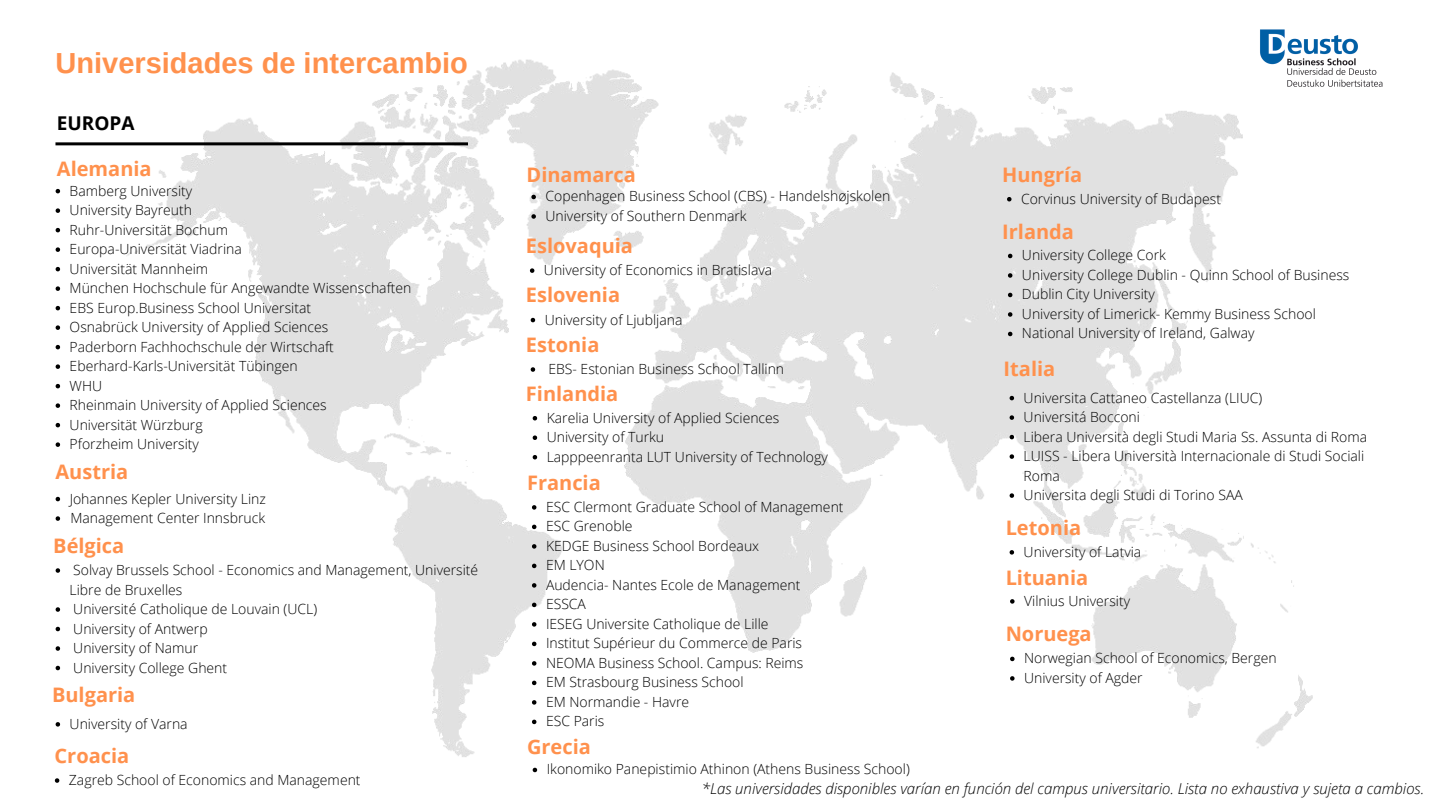
<style>
.page{position:relative;width:1440px;height:810px;background:#fff}
.page>*{position:absolute;margin:0;border:0;box-sizing:border-box;transform-origin:0 0}
.t1{font:700 29px "Arimo";color:#ff914d}
.t2{font:700 20px "Open Sans";color:#ff914d}
.t3{font:700 19px "Open Sans";color:#000}
.t4{font:italic 300 15px "Open Sans";color:#000}
.t5{font:300 14px/19.5px "Open Sans";color:#000}
</style>
<div class="page">
<img style="left:81px;top:59px;width:1232px;height:714px">
<hr style="left:55px;top:142px;width:413px;height:3px;background:#000">
<svg style="left:56px;top:189px;width:4px;height:4px"></svg>
<svg style="left:56px;top:208px;width:4px;height:5px"></svg>
<svg style="left:56px;top:228px;width:4px;height:4px"></svg>
<svg style="left:56px;top:247px;width:4px;height:5px"></svg>
<svg style="left:56px;top:267px;width:4px;height:4px"></svg>
<svg style="left:56px;top:286px;width:4px;height:5px"></svg>
<svg style="left:56px;top:306px;width:4px;height:4px"></svg>
<svg style="left:56px;top:325px;width:4px;height:5px"></svg>
<svg style="left:56px;top:345px;width:4px;height:4px"></svg>
<svg style="left:56px;top:364px;width:4px;height:5px"></svg>
<svg style="left:56px;top:384px;width:4px;height:4px"></svg>
<svg style="left:56px;top:403px;width:4px;height:5px"></svg>
<svg style="left:56px;top:423px;width:4px;height:4px"></svg>
<svg style="left:56px;top:442px;width:4px;height:5px"></svg>
<svg style="left:56px;top:497px;width:4px;height:4px"></svg>
<svg style="left:56px;top:516px;width:4px;height:5px"></svg>
<svg style="left:56px;top:568px;width:4px;height:5px"></svg>
<svg style="left:56px;top:607px;width:4px;height:5px"></svg>
<svg style="left:56px;top:627px;width:4px;height:4px"></svg>
<svg style="left:56px;top:646px;width:4px;height:5px"></svg>
<svg style="left:56px;top:666px;width:4px;height:4px"></svg>
<svg style="left:55px;top:778px;width:4px;height:5px"></svg>
<svg style="left:531px;top:195px;width:5px;height:4px"></svg>
<svg style="left:531px;top:214px;width:5px;height:5px"></svg>
<svg style="left:530px;top:268px;width:4px;height:5px"></svg>
<svg style="left:531px;top:318px;width:4px;height:4px"></svg>
<svg style="left:531px;top:367px;width:4px;height:5px"></svg>
<svg style="left:533px;top:416px;width:4px;height:4px"></svg>
<svg style="left:533px;top:435px;width:4px;height:5px"></svg>
<svg style="left:533px;top:455px;width:4px;height:4px"></svg>
<svg style="left:532px;top:505px;width:4px;height:5px"></svg>
<svg style="left:532px;top:525px;width:4px;height:4px"></svg>
<svg style="left:532px;top:544px;width:4px;height:5px"></svg>
<svg style="left:532px;top:564px;width:4px;height:4px"></svg>
<svg style="left:532px;top:583px;width:4px;height:5px"></svg>
<svg style="left:532px;top:603px;width:4px;height:4px"></svg>
<svg style="left:532px;top:622px;width:4px;height:5px"></svg>
<svg style="left:532px;top:642px;width:4px;height:4px"></svg>
<svg style="left:532px;top:661px;width:4px;height:5px"></svg>
<svg style="left:532px;top:681px;width:4px;height:4px"></svg>
<svg style="left:532px;top:700px;width:4px;height:5px"></svg>
<svg style="left:532px;top:720px;width:4px;height:4px"></svg>
<svg style="left:533px;top:768px;width:4px;height:4px"></svg>
<svg style="left:1007px;top:197px;width:5px;height:4px"></svg>
<svg style="left:1008px;top:254px;width:4px;height:4px"></svg>
<svg style="left:1008px;top:273px;width:4px;height:5px"></svg>
<svg style="left:1008px;top:293px;width:4px;height:4px"></svg>
<svg style="left:1008px;top:312px;width:4px;height:5px"></svg>
<svg style="left:1008px;top:332px;width:4px;height:4px"></svg>
<svg style="left:1010px;top:396px;width:4px;height:4px"></svg>
<svg style="left:1010px;top:415px;width:4px;height:5px"></svg>
<svg style="left:1010px;top:435px;width:4px;height:4px"></svg>
<svg style="left:1010px;top:454px;width:4px;height:5px"></svg>
<svg style="left:1010px;top:493px;width:4px;height:5px"></svg>
<svg style="left:1010px;top:550px;width:4px;height:5px"></svg>
<svg style="left:1010px;top:599px;width:5px;height:5px"></svg>
<svg style="left:1010px;top:657px;width:5px;height:4px"></svg>
<svg style="left:1010px;top:676px;width:5px;height:5px"></svg>
<img style="left:1256px;top:29px;width:127px;height:70px">
<svg style="left:56px;top:722px;width:4px;height:5px"></svg>
<h3 class="t1" style="left:56px;top:46px;width:414px">Universidades de intercambio</h3>
<p class="t3" style="left:57px;top:110px;width:79px">EUROPA</p>
<p class="t2" style="left:57px;top:154px;width:96px">Alemania</p>
<h3 class="t5" style="left:70px;top:180px;width:124px">Bamberg University</h3>
<p class="t5" style="left:70px;top:200px;width:124px">University Bayreuth</p>
<h3 class="t5" style="left:70px;top:219px;width:160px">Ruhr-Universität Bochum</h3>
<p class="t5" style="left:70px;top:239px;width:174px">Europa-Universität Viadrina</p>
<h3 class="t5" style="left:70px;top:258px;width:140px">Universität Mannheim</h3>
<p class="t5" style="left:70px;top:278px;width:343px">München Hochschule für Angewandte Wissenschaften</p>
<h3 class="t5" style="left:70px;top:297px;width:243px">EBS Europ.Business School Universitat</h3>
<p class="t5" style="left:70px;top:317px;width:260px">Osnabrück University of Applied Sciences</p>
<h3 class="t5" style="left:70px;top:336px;width:266px">Paderborn Fachhochschule der Wirtschaft</h3>
<p class="t5" style="left:70px;top:356px;width:229px">Eberhard-Karls-Universität Tübingen</p>
<p class="t5" style="left:70px;top:375px;width:34px">WHU</p>
<p class="t5" style="left:70px;top:395px;width:259px">Rheinmain University of Applied Sciences</p>
<p class="t5" style="left:70px;top:414px;width:135px">Universität Würzburg</p>
<p class="t5" style="left:70px;top:434px;width:131px">Pforzheim University</p>
<h3 class="t2" style="left:55px;top:458px;width:74px">Austria</h3>
<h3 class="t5" style="left:70px;top:488px;width:198px">Johannes Kepler University Linz</h3>
<p class="t5" style="left:70px;top:508px;width:196px">Management Center Innsbruck</p>
<p class="t2" style="left:53px;top:531px;width:73px">Bélgica</p>
<p class="t5" style="left:70px;top:560px;width:410px">Solvay Brussels School - Economics and Management, Université<br>Libre de Bruxelles</p>
<h3 class="t5" style="left:73px;top:599px;width:245px">Université Catholique de Louvain (UCL)</h3>
<p class="t5" style="left:73px;top:618px;width:136px">University of Antwerp</p>
<p class="t5" style="left:73px;top:638px;width:127px">University of Namur</p>
<p class="t5" style="left:73px;top:657px;width:155px">University College Ghent</p>
<p class="t2" style="left:52px;top:681px;width:85px">Bulgaria</p>
<p class="t5" style="left:70px;top:714px;width:120px">University of Varna</p>
<p class="t2" style="left:55px;top:742px;width:76px">Croacia</p>
<p class="t5" style="left:69px;top:770px;width:293px">Zagreb School of Economics and Management</p>
<p class="t2" style="left:527px;top:161px;width:111px">Dinamarca</p>
<p class="t5" style="left:545px;top:186px;width:346px">Copenhagen Business School (CBS) - Handelshøjskolen</p>
<p class="t5" style="left:545px;top:206px;width:203px">University of Southern Denmark</p>
<p class="t2" style="left:526px;top:232px;width:109px">Eslovaquia</p>
<p class="t5" style="left:544px;top:260px;width:230px">University of Economics in Bratislava</p>
<p class="t2" style="left:526px;top:281px;width:96px">Eslovenia</p>
<p class="t5" style="left:545px;top:309px;width:139px">University of Ljubljana</p>
<h3 class="t2" style="left:526px;top:331px;width:75px">Estonia</h3>
<p class="t5" style="left:548px;top:359px;width:237px">EBS- Estonian Business School Tallinn</p>
<h3 class="t2" style="left:526px;top:380px;width:94px">Finlandia</h3>
<p class="t5" style="left:547px;top:408px;width:234px">Karelia University of Applied Sciences</p>
<h3 class="t5" style="left:547px;top:427px;width:119px">University of Turku</h3>
<p class="t5" style="left:547px;top:447px;width:283px">Lapppeenranta LUT University of Technology</p>
<h3 class="t2" style="left:527px;top:468px;width:75px">Francia</h3>
<p class="t5" style="left:546px;top:497px;width:299px">ESC Clermont Graduate School of Management</p>
<h1 class="t5" style="left:546px;top:516px;width:88px">ESC Grenoble</h1>
<h2 class="t5" style="left:546px;top:536px;width:215px">KEDGE Business School Bordeaux</h2>
<h3 class="t5" style="left:546px;top:555px;width:60px">EM LYON</h3>
<p class="t5" style="left:546px;top:575px;width:256px">Audencia- Nantes Ecole de Management</p>
<p class="t5" style="left:546px;top:594px;width:42px">ESSCA</p>
<p class="t5" style="left:546px;top:614px;width:224px">IESEG Universite Catholique de Lille</p>
<p class="t5" style="left:546px;top:633px;width:258px">Institut Supérieur du Commerce de Paris</p>
<p class="t5" style="left:546px;top:653px;width:259px">NEOMA Business School. Campus: Reims</p>
<p class="t5" style="left:546px;top:672px;width:199px">EM Strasbourg Business School</p>
<p class="t5" style="left:546px;top:692px;width:145px">EM Normandie - Havre</p>
<p class="t5" style="left:546px;top:711px;width:60px">ESC Paris</p>
<p class="t2" style="left:527px;top:732px;width:65px">Grecia</p>
<p class="t5" style="left:547px;top:759px;width:365px">Ikonomiko Panepistimio Athinon (Athens Business School)</p>
<p class="t2" style="left:1002px;top:161px;width:82px">Hungría</p>
<p class="t5" style="left:1021px;top:189px;width:202px">Corvinus University of Budapest</p>
<p class="t2" style="left:1002px;top:218px;width:73px">Irlanda</p>
<p class="t5" style="left:1022px;top:245px;width:146px">University College Cork</p>
<h3 class="t5" style="left:1022px;top:265px;width:329px">University College Dublin - Quinn School of Business</h3>
<p class="t5" style="left:1022px;top:284px;width:135px">Dublin City University</p>
<p class="t5" style="left:1022px;top:304px;width:295px">University of Limerick- Kemmy Business School</p>
<h3 class="t5" style="left:1022px;top:323px;width:234px">National University of Ireland, Galway</h3>
<p class="t2" style="left:1004px;top:354px;width:53px">Italia</p>
<p class="t5" style="left:1024px;top:387px;width:240px">Universita Cattaneo Castellanza (LIUC)</p>
<p class="t5" style="left:1024px;top:407px;width:118px">Universitá Bocconi</p>
<p class="t5" style="left:1024px;top:426px;width:345px">Libera Università degli Studi Maria Ss. Assunta di Roma</p>
<p class="t5" style="left:1024px;top:446px;width:342px">LUISS - Libera Università Internacionale di Studi Sociali<br>Roma</p>
<p class="t5" style="left:1024px;top:485px;width:221px">Universita degli Studi di Torino SAA</p>
<p class="t2" style="left:1006px;top:513px;width:77px">Letonia</p>
<p class="t5" style="left:1024px;top:542px;width:119px">University of Latvia</p>
<p class="t2" style="left:1006px;top:563px;width:84px">Lituania</p>
<p class="t5" style="left:1024px;top:591px;width:108px">Vilnius University</p>
<p class="t2" style="left:1006px;top:620px;width:88px">Noruega</p>
<h3 class="t5" style="left:1024px;top:648px;width:254px">Norwegian School of Economics, Bergen</h3>
<p class="t5" style="left:1024px;top:668px;width:120px">University of Agder</p>
<p class="t4" style="left:702px;top:778px;width:724px">*Las universidades disponibles varían en función del campus universitario. Lista no exhaustiva y sujeta a cambios.</p>
</div>
